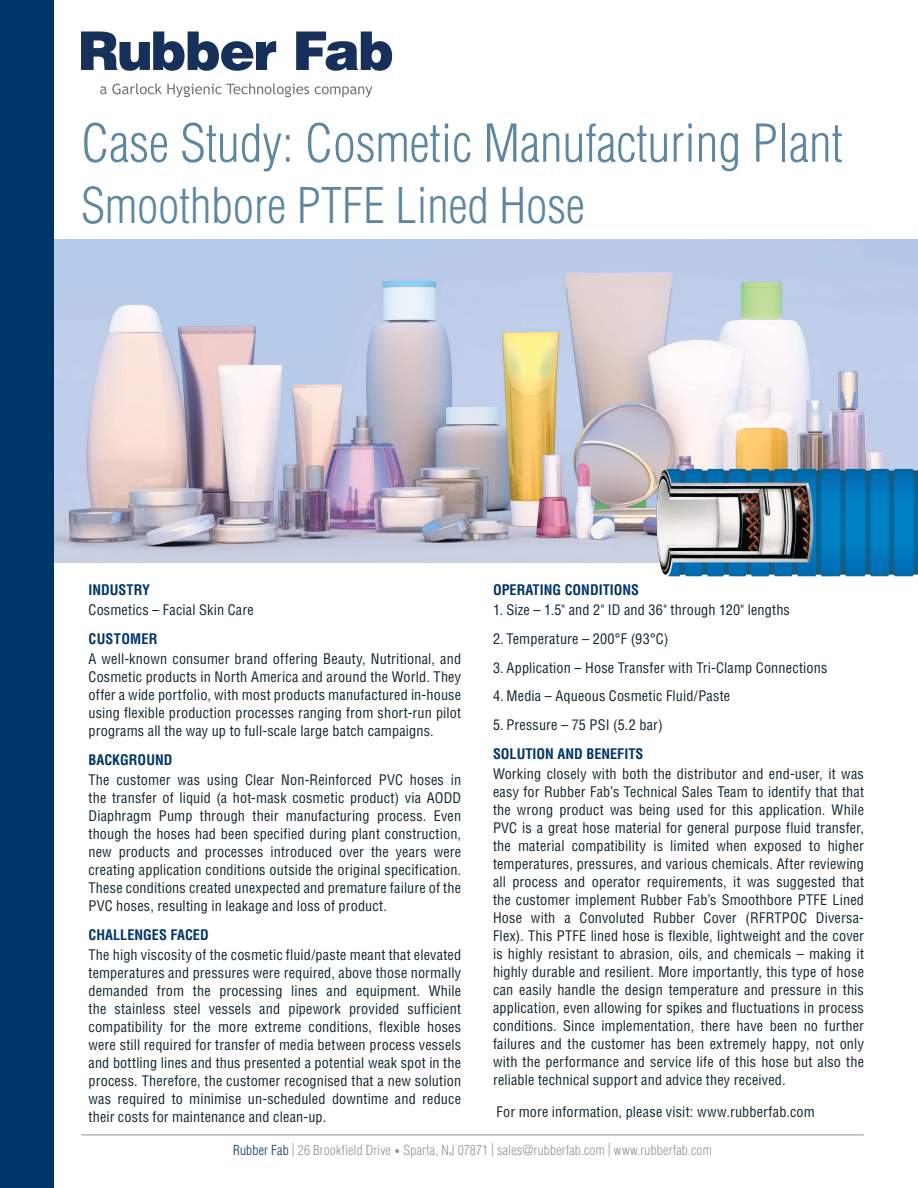
<style>
.page{position:relative;width:918px;height:1188px;background:#fff}
.page>*{position:absolute;margin:0;border:0;box-sizing:border-box;transform-origin:0 0}
.t1{font:300 condensed 51px "Helvetica LT Std";color:#5d87a1}
.t2{font:300 condensed 48px "Helvetica LT Std";color:#5d87a1}
.Body___Main{font:condensed 14.25px/18px "Helvetica LT Std";letter-spacing:.01em;color:#142530;text-align:justify}
.Body___Main-2{font:700 condensed 14.25px "Helvetica LT Std";color:#003568}
.Body___Main-3{font:300 condensed 13.5px "Helvetica LT Std";letter-spacing:.015em;color:#919295}
.s1{color:#003568}
.s2{font-size:10.5px}
</style>
<div class="page">
<hr style="left:81px;top:1135px;width:783px;height:1px;background:#919295">
<svg style="left:81px;top:32px;width:195px;height:39px"></svg>
<svg style="left:296px;top:32px;width:96px;height:39px"></svg>
<svg style="left:100px;top:83px;width:209px;height:14px"></svg>
<svg style="left:315px;top:86px;width:57px;height:11px"></svg>
<img style="left:54px;top:240px;width:864px;height:322px">
<div style="left:0;top:0;width:54px;height:1188px;background:#003568"></div>
<img style="left:656px;top:469px;width:262px;height:108px">
<p class="t1" style="left:81px;top:111px;width:763px">Case Study: Cosmetic Manufacturing Plant</p>
<p class="t2" style="left:81px;top:176px;width:505px">Smoothbore PTFE Lined Hose</p>
<p class="Body___Main-2" style="left:89px;top:581px;width:63px">INDUSTRY</p>
<p class="Body___Main" style="left:89px;top:601px;width:167px">Cosmetics – Facial Skin Care</p>
<p class="Body___Main-2" style="left:89px;top:630px;width:71px">CUSTOMER</p>
<p class="Body___Main" style="left:89px;top:650px;width:374px">A well-known consumer brand offering Beauty, Nutritional, and Cosmetic products in North America and around the World. They offer a wide portfolio, with most products manufactured in-house using flexible production processes ranging from short-run pilot programs all the way up to full-scale large batch campaigns.</p>
<p class="Body___Main-2" style="left:89px;top:751px;width:85px">BACKGROUND</p>
<p class="Body___Main" style="left:89px;top:771px;width:374px">The customer was using Clear Non-Reinforced PVC hoses in the transfer of liquid (a hot-mask cosmetic product) via AODD Diaphragm Pump through their manufacturing process. Even though the hoses had been specified during plant construction, new products and processes introduced over the years were creating application conditions outside the original specification.<br>These conditions created unexpected and premature failure of the PVC hoses, resulting in leakage and loss of product.</p>
<p class="Body___Main-2" style="left:89px;top:926px;width:122px">CHALLENGES FACED</p>
<p class="Body___Main" style="left:89px;top:946px;width:374px">The high viscosity of the cosmetic fluid/paste meant that elevated temperatures and pressures were required, above those normally demanded from the processing lines and equipment. While the stainless steel vessels and pipework provided sufficient compatibility for the more extreme conditions, flexible hoses were still required for transfer of media between process vessels and bottling lines and thus presented a potential weak spot in the process. Therefore, the customer recognised that a new solution was required to minimise un-scheduled downtime and reduce their costs for maintenance and clean-up.</p>
<p class="Body___Main-2" style="left:493px;top:581px;width:148px">OPERATING CONDITIONS</p>
<p class="Body___Main" style="left:493px;top:601px;width:298px">1. Size – 1.5" and 2" ID and 36" through 120" lengths</p>
<p class="Body___Main" style="left:493px;top:630px;width:177px">2. Temperature – 200°F (93°C)</p>
<p class="Body___Main" style="left:493px;top:658px;width:336px">3. Application – Hose Transfer with Tri-Clamp Connections</p>
<p class="Body___Main" style="left:493px;top:687px;width:239px">4. Media – Aqueous Cosmetic Fluid/Paste</p>
<p class="Body___Main" style="left:493px;top:716px;width:171px">5. Pressure – 75 PSI (5.2 bar)</p>
<p class="Body___Main-2" style="left:493px;top:745px;width:152px">SOLUTION AND BENEFITS</p>
<p class="Body___Main" style="left:493px;top:765px;width:373px">Working closely with both the distributor and end-user, it was easy for Rubber Fab’s Technical Sales Team to identify that that the wrong product was being used for this application. While PVC is a great hose material for general purpose fluid transfer, the material compatibility is limited when exposed to higher temperatures, pressures, and various chemicals. After reviewing all process and operator requirements, it was suggested that the customer implement Rubber Fab’s Smoothbore PTFE Lined Hose with a Convoluted Rubber Cover (RFRTPOC Diversa-Flex). This PTFE lined hose is flexible, lightweight and the cover is highly resistant to abrasion, oils, and chemicals – making it highly durable and resilient. More importantly, this type of hose can easily handle the design temperature and pressure in this application, even allowing for spikes and fluctuations in process conditions. Since implementation, there have been no further failures and the customer has been extremely happy, not only with the performance and service life of this hose but also the reliable technical support and advice they received.</p>
<p class="Body___Main" style="left:497px;top:1102px;width:320px">For more information, please visit: www.rubberfab.com</p>
<p class="Body___Main-3" style="left:233px;top:1141px;width:480px"><span class="s1">Rubber Fab</span> | 26 Brookfield Drive <span class="s2">•</span> Sparta, NJ 07871 | sales@rubberfab.com | www.rubberfab.com</p>
</div>
